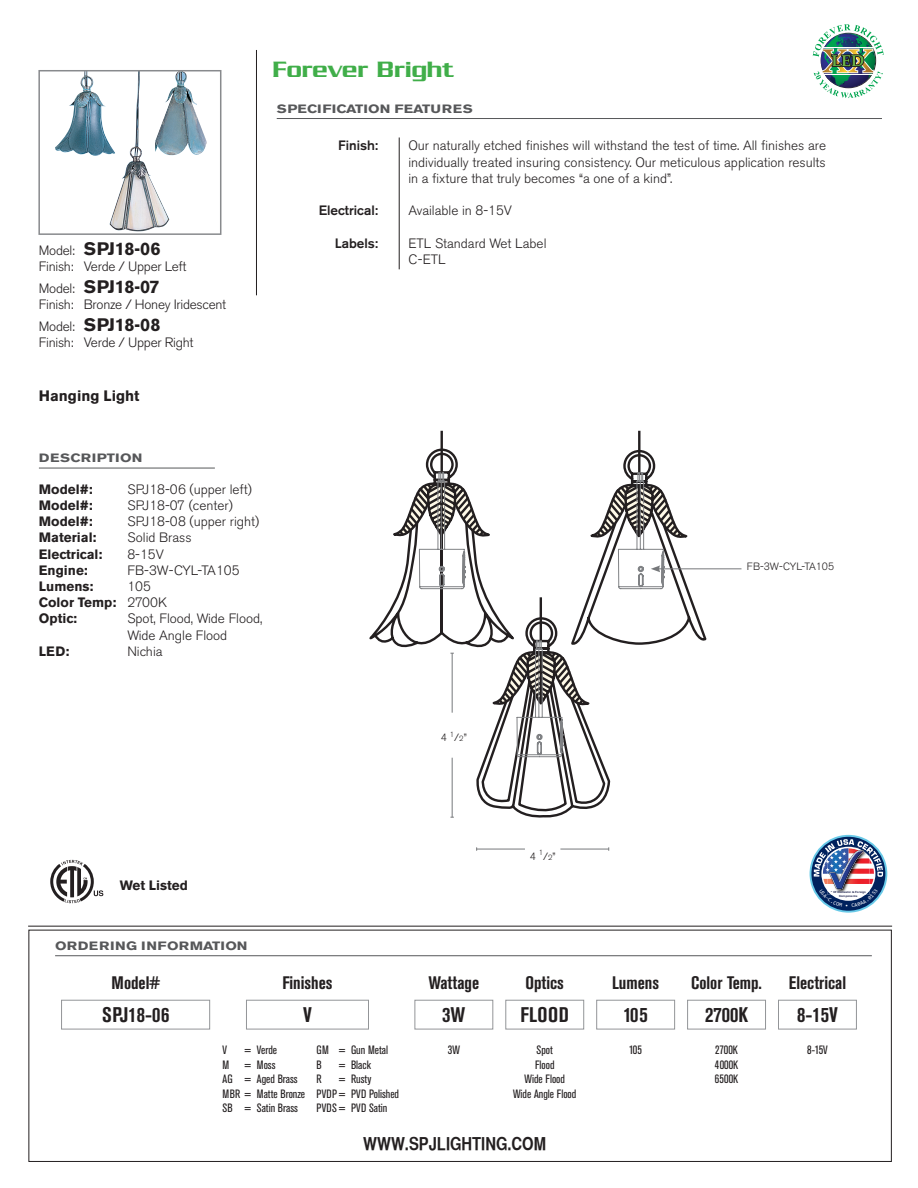
<style>
.page{position:relative;width:918px;height:1188px;background:#fff}
.page>*{position:absolute;margin:0;border:0;box-sizing:border-box;transform-origin:0 0}
.t1{font:500 24px "Serpentine";color:#40ae49}
.t2{font:700 condensed 21px "Akzidenz Grotesk BE";color:#231f20}
.t3{font:700 condensed 18px "Akzidenz Grotesk BE";color:#231f20}
.t4{font:700 18px "Akzidenz Grotesk BE";letter-spacing:-.02em;color:#231f20}
.t5{font:18px "Helvetica CY Bold";color:#231f20}
.t6{font:700 15px "Akzidenz Grotesk BE";color:#231f20}
.t7{font:300 13.5px "Akzidenz Grotesk BE";color:#231f20}
.t8{font:700 13.5px "Akzidenz Grotesk BE";color:#231f20}
.t9{font:300 13.5px "Akzidenz Grotesk BE";letter-spacing:-.02em;color:#231f20}
.t10{font:500 13.5px "Akzidenz Grotesk BE";color:#231f20}
.t11{font:condensed 12px/14.4px "Akzidenz Grotesk BE";color:#231f20}
.Paragraph_Style_1{font:700 12px "Akzidenz Grotesk BE";letter-spacing:.02em;color:#57585a;scale:1.22 1}
.Paragraph_Style_1-2{font:700 12px "Akzidenz Grotesk BE";color:#57585a;scale:1.22 1}
.t12{font:300 10.5px "Akzidenz Grotesk BE";color:#231f20}
.t13{font:700 3px "Eurostile";color:#141846;scale:1.09 1}
.s1{font-weight:300;font-size:13.5px}
.s2{font-weight:300}
.s3{font-size:7.5px}
</style>
<div class="page">
<hr style="left:39px;top:468px;width:176px;height:1px;background:#57585a">
<hr style="left:277px;top:118px;width:605px;height:1px;background:#57585a">
<img style="left:813px;top:24px;width:71px;height:74px">
<hr style="left:256px;top:50px;width:1px;height:245px;background:#231f20">
<hr style="left:399px;top:137px;width:1px;height:132px;background:#231f20">
<svg style="left:50px;top:860px;width:53px;height:43px"></svg>
<svg style="left:810px;top:835px;width:77px;height:78px"></svg>
<svg style="left:811px;top:837px;width:74px;height:74px"></svg>
<img style="left:55px;top:73px;width:152px;height:159px">
<div style="left:38px;top:70px;width:183px;height:165px;border:2px solid #888a8d"></div>
<hr style="left:28px;top:926px;width:864px;height:1px;background:#231f20">
<div style="left:28px;top:930px;width:864px;height:232px;border:1px solid #231f20"></div>
<hr style="left:55px;top:955px;width:817px;height:1px;background:#57585a">
<div style="left:61px;top:1000px;width:149px;height:29px;border:1px solid #939598"></div>
<div style="left:246px;top:1000px;width:123px;height:29px;border:1px solid #939598"></div>
<div style="left:415px;top:1000px;width:78px;height:29px;border:1px solid #939598"></div>
<div style="left:596px;top:1000px;width:79px;height:29px;border:1px solid #939598"></div>
<div style="left:687px;top:1000px;width:79px;height:29px;border:1px solid #939598"></div>
<div style="left:778px;top:1000px;width:79px;height:29px;border:1px solid #939598"></div>
<div style="left:505px;top:1000px;width:79px;height:29px;border:1px solid #939598"></div>
<svg style="left:369px;top:450px;width:337px;height:198px"></svg>
<svg style="left:392px;top:447px;width:99px;height:91px"></svg>
<svg style="left:476px;top:758px;width:135px;height:60px"></svg>
<hr style="left:441px;top:431px;width:2px;height:41px;background:#231f20">
<hr style="left:638px;top:431px;width:3px;height:42px;background:#231f20">
<svg style="left:418px;top:472px;width:247px;height:286px"></svg>
<hr style="left:658px;top:568px;width:83px;height:1px;background:#76787b">
<svg style="left:651px;top:565px;width:9px;height:7px"></svg>
<hr style="left:477px;top:849px;width:48px;height:1px;background:#76787b">
<hr style="left:560px;top:849px;width:49px;height:1px;background:#76787b">
<hr style="left:452px;top:758px;width:1px;height:59px;background:#76787b">
<hr style="left:452px;top:653px;width:1px;height:60px;background:#76787b">
<img style="left:814px;top:839px;width:69px;height:68px">
<p class="t1" style="left:273px;top:55px;width:183px">Forever Bright</p>
<p class="t4" style="left:39px;top:239px;width:123px"><span class="s1">Model:</span> SPJ18-06</p>
<p class="t9" style="left:39px;top:259px;width:149px">Finish: Verde / Upper Left</p>
<p class="t4" style="left:39px;top:276px;width:122px"><span class="s1">Model:</span> SPJ18-07</p>
<p class="t9" style="left:39px;top:297px;width:189px">Finish: Bronze / Honey Iridescent</p>
<p class="t4" style="left:39px;top:314px;width:123px"><span class="s1">Model:</span> SPJ18-08</p>
<p class="t9" style="left:39px;top:335px;width:156px">Finish: Verde / Upper Right</p>
<p class="t6" style="left:39px;top:388px;width:102px">Hanging Light</p>
<p class="Paragraph_Style_1-2" style="left:277px;top:102px;width:162px">SPECIFICATION FEATURES</p>
<p class="t10" style="left:338px;top:137px;width:42px">Finish:</p>
<p class="t7" style="left:408px;top:138px;width:419px">Our naturally etched finishes will withstand the test of time. All finishes are</p>
<p class="t7" style="left:408px;top:154px;width:419px">individually treated insuring consistency. Our meticulous application results</p>
<p class="t7" style="left:408px;top:171px;width:265px">in a fixture that truly becomes “a one of a kind”.</p>
<p class="t10" style="left:319px;top:202px;width:61px">Electrical:</p>
<p class="t7" style="left:408px;top:203px;width:105px">Available in 8-15V</p>
<p class="t10" style="left:335px;top:235px;width:45px">Labels:</p>
<p class="t7" style="left:408px;top:235px;width:140px">ETL Standard Wet Label</p>
<p class="t7" style="left:408px;top:252px;width:39px">C-ETL</p>
<p class="Paragraph_Style_1" style="left:39px;top:451px;width:86px">DESCRIPTION</p>
<p class="t8" style="left:39px;top:481px;width:55px">Model#:</p>
<p class="t7" style="left:127px;top:482px;width:126px">SPJ18-06 (upper left)</p>
<p class="t8" style="left:39px;top:497px;width:55px">Model#:</p>
<p class="t7" style="left:127px;top:498px;width:107px">SPJ18-07 (center)</p>
<p class="t8" style="left:39px;top:514px;width:55px">Model#:</p>
<p class="t7" style="left:127px;top:514px;width:133px">SPJ18-08 (upper right)</p>
<p class="t8" style="left:39px;top:530px;width:59px">Material:</p>
<p class="t7" style="left:127px;top:530px;width:66px">Solid Brass</p>
<p class="t8" style="left:39px;top:546px;width:65px">Electrical:</p>
<p class="t7" style="left:127px;top:546px;width:38px">8-15V</p>
<p class="t8" style="left:39px;top:562px;width:50px">Engine:</p>
<p class="t7" style="left:127px;top:563px;width:114px">FB-3W-CYL-TA105</p>
<p class="t8" style="left:39px;top:578px;width:56px">Lumens:</p>
<p class="t7" style="left:127px;top:579px;width:25px">105</p>
<p class="t8" style="left:39px;top:595px;width:130px">Color Temp: <span class="s2">2700K</span></p>
<p class="t8" style="left:39px;top:611px;width:40px">Optic:</p>
<p class="t7" style="left:127px;top:611px;width:137px">Spot, Flood, Wide Flood,</p>
<p class="t7" style="left:127px;top:627px;width:101px">Wide Angle Flood</p>
<p class="t8" style="left:39px;top:643px;width:32px">LED:</p>
<p class="t7" style="left:127px;top:644px;width:37px">Nichia</p>
<p class="t12" style="left:747px;top:561px;width:89px">FB-3W-CYL-TA105</p>
<p class="t12" style="left:441px;top:732px;width:27px">4 <sup>1</sup>/<span class="s3">2</span>”</p>
<p class="t8" style="left:120px;top:878px;width:70px">Wet Listed</p>
<p class="Paragraph_Style_1" style="left:55px;top:939px;width:159px">ORDERING INFORMATION</p>
<p class="t3" style="left:112px;top:972px;width:50px">Model#</p>
<p class="t2" style="left:102px;top:1003px;width:69px">SPJ18-06</p>
<p class="t3" style="left:282px;top:972px;width:52px">Finishes</p>
<p class="t2" style="left:303px;top:1003px;width:10px">V</p>
<p class="t12" style="left:530px;top:850px;width:27px">4 <sup>1</sup>/<span class="s3">2</span>”</p>
<p class="t3" style="left:428px;top:972px;width:52px">Wattage</p>
<p class="t2" style="left:442px;top:1003px;width:25px">3W</p>
<p class="t3" style="left:525px;top:972px;width:40px">Optics</p>
<p class="t2" style="left:520px;top:1003px;width:50px">FLOOD</p>
<p class="t3" style="left:612px;top:972px;width:48px">Lumens</p>
<p class="t2" style="left:624px;top:1003px;width:26px">105</p>
<p class="t13" style="left:830px;top:891px;width:34px">* Of Domestic &amp; Foreign</p>
<p class="t13" style="left:839px;top:894px;width:18px">Components</p>
<p class="t3" style="left:691px;top:972px;width:72px">Color Temp.</p>
<p class="t2" style="left:705px;top:1003px;width:44px">2700K</p>
<p class="t3" style="left:789px;top:972px;width:59px">Electrical</p>
<p class="t2" style="left:797px;top:1003px;width:42px">8-15V</p>
<p class="t11" style="left:222px;top:1043px;width:6px">V</p>
<p class="t11" style="left:245px;top:1043px;width:34px">= Verde</p>
<p class="t11" style="left:222px;top:1058px;width:8px">M</p>
<p class="t11" style="left:245px;top:1058px;width:32px">= Moss</p>
<p class="t11" style="left:222px;top:1072px;width:77px">AG = Aged Brass</p>
<p class="t11" style="left:222px;top:1086px;width:84px">MBR = Matte Bronze</p>
<p class="t11" style="left:222px;top:1101px;width:77px">SB = Satin Brass</p>
<p class="t11" style="left:317px;top:1043px;width:73px">GM = Gun Metal</p>
<p class="t11" style="left:317px;top:1058px;width:7px">B</p>
<p class="t11" style="left:339px;top:1058px;width:33px">= Black</p>
<p class="t11" style="left:317px;top:1072px;width:7px">R</p>
<p class="t11" style="left:339px;top:1072px;width:34px">= Rusty</p>
<p class="t11" style="left:317px;top:1086px;width:84px">PVDP = PVD Polished<br>PVDS = PVD Satin</p>
<p class="t11" style="left:448px;top:1043px;width:13px">3W</p>
<p class="t11" style="left:537px;top:1043px;width:18px">Spot</p>
<p class="t11" style="left:535px;top:1058px;width:21px">Flood</p>
<p class="t11" style="left:525px;top:1072px;width:42px">Wide Flood</p>
<p class="t11" style="left:513px;top:1086px;width:65px">Wide Angle Flood</p>
<p class="t5" style="left:363px;top:1132px;width:184px">WWW.SPJLIGHTING.COM</p>
<p class="t11" style="left:629px;top:1043px;width:15px">105</p>
<p class="t11" style="left:715px;top:1043px;width:24px">2700K</p>
<p class="t11" style="left:715px;top:1058px;width:25px">4000K</p>
<p class="t11" style="left:715px;top:1072px;width:25px">6500K</p>
<p class="t11" style="left:807px;top:1043px;width:22px">8-15V</p>
</div>
